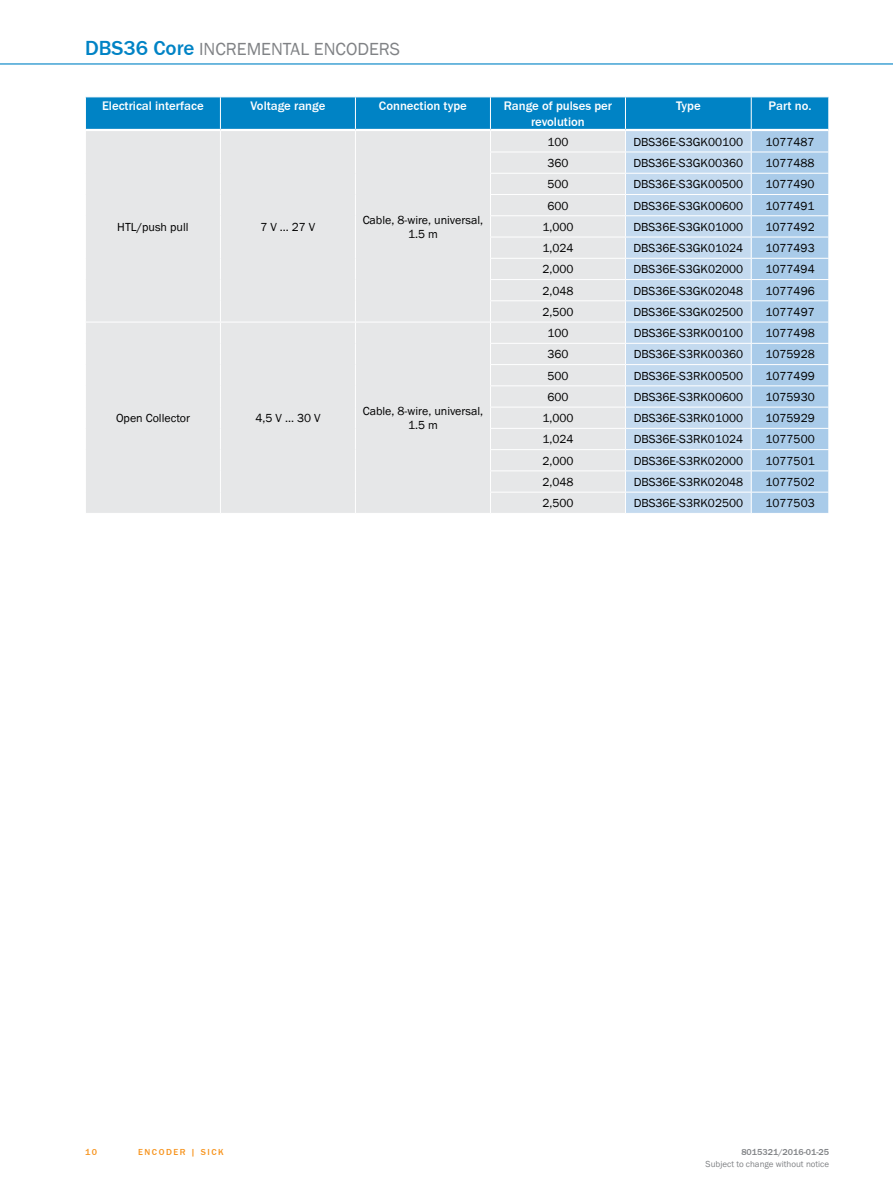
<style>
.page{position:relative;width:893px;height:1188px;background:#fff}
.page>*{position:absolute;margin:0;border:0;box-sizing:border-box;transform-origin:0 0}
.t1{font:18px "SICK Franklin";color:#808285}
.t2{font:500 12.75px/15.3px "SICK Franklin";color:#fff;text-align:center}
.t3{font:12px/14.4px "SICK Franklin";color:#000;text-align:center}
.t4{font:9px "SICK Franklin";color:#808285}
.t5{font:500 9px "SICK Franklin";color:#808285}
.t6{font:500 9px "SICK Franklin";letter-spacing:.17em;color:#f7941e}
.s1{font-weight:500;font-size:21px;color:#0083c5}
</style>
<div class="page">
<hr style="left:0;top:63px;width:893px;height:2px;background:#0083c5">
<svg style="left:85px;top:97px;width:744px;height:416px;background:#cbdbe7"></svg>
<h1 class="t1" style="left:85px;top:38px;width:316px"><span class="s1">DBS36 Core</span> I ncremental encoders</h1>
<p class="t2" style="left:102px;top:99px;width:103px">Electrical interface</p>
<p class="t2" style="left:250px;top:99px;width:76px">Voltage range</p>
<p class="t2" style="left:379px;top:99px;width:89px">Connection type</p>
<p class="t2" style="left:504px;top:99px;width:110px">Range of pulses per revolution</p>
<p class="t2" style="left:676px;top:99px;width:26px">Type</p>
<p class="t2" style="left:769px;top:99px;width:44px">Part no.</p>
<p class="t3" style="left:117px;top:220px;width:73px">HTL/push pull</p>
<p class="t3" style="left:260px;top:220px;width:56px">7 V ... 27 V</p>
<p class="t3" style="left:363px;top:213px;width:122px">Cable, 8-wire, universal,<br>1.5 m</p>
<p class="t3" style="left:116px;top:411px;width:75px">Open Collector</p>
<p class="t3" style="left:256px;top:411px;width:67px">4,5 V ... 30 V</p>
<p class="t3" style="left:363px;top:404px;width:122px">Cable, 8-wire, universal,<br>1.5 m</p>
<p class="t3" style="left:547px;top:135px;width:23px">100</p>
<p class="t3" style="left:633px;top:135px;width:111px">DBS36E-S3GK00100</p>
<p class="t3" style="left:765px;top:135px;width:51px">1077487</p>
<p class="t3" style="left:547px;top:156px;width:23px">360</p>
<p class="t3" style="left:633px;top:156px;width:111px">DBS36E-S3GK00360</p>
<p class="t3" style="left:765px;top:156px;width:51px">1077488</p>
<p class="t3" style="left:547px;top:177px;width:23px">500</p>
<p class="t3" style="left:633px;top:177px;width:111px">DBS36E-S3GK00500</p>
<p class="t3" style="left:765px;top:177px;width:51px">1077490</p>
<p class="t3" style="left:547px;top:198px;width:23px">600</p>
<p class="t3" style="left:633px;top:198px;width:111px">DBS36E-S3GK00600</p>
<p class="t3" style="left:765px;top:198px;width:51px">1077491</p>
<p class="t3" style="left:542px;top:220px;width:33px">1,000</p>
<p class="t3" style="left:633px;top:220px;width:111px">DBS36E-S3GK01000</p>
<p class="t3" style="left:765px;top:220px;width:51px">1077492</p>
<p class="t3" style="left:542px;top:241px;width:33px">1,024</p>
<p class="t3" style="left:633px;top:241px;width:111px">DBS36E-S3GK01024</p>
<p class="t3" style="left:765px;top:241px;width:51px">1077493</p>
<p class="t3" style="left:542px;top:262px;width:33px">2,000</p>
<p class="t3" style="left:633px;top:262px;width:111px">DBS36E-S3GK02000</p>
<p class="t3" style="left:765px;top:262px;width:51px">1077494</p>
<p class="t3" style="left:542px;top:284px;width:33px">2,048</p>
<p class="t3" style="left:633px;top:284px;width:111px">DBS36E-S3GK02048</p>
<p class="t3" style="left:765px;top:284px;width:51px">1077496</p>
<p class="t3" style="left:542px;top:305px;width:33px">2,500</p>
<p class="t3" style="left:633px;top:305px;width:111px">DBS36E-S3GK02500</p>
<p class="t3" style="left:765px;top:305px;width:51px">1077497</p>
<p class="t3" style="left:547px;top:326px;width:23px">100</p>
<p class="t3" style="left:634px;top:326px;width:111px">DBS36E-S3RK00100</p>
<p class="t3" style="left:765px;top:326px;width:51px">1077498</p>
<p class="t3" style="left:547px;top:347px;width:23px">360</p>
<p class="t3" style="left:634px;top:347px;width:111px">DBS36E-S3RK00360</p>
<p class="t3" style="left:765px;top:347px;width:51px">1075928</p>
<p class="t3" style="left:547px;top:369px;width:23px">500</p>
<p class="t3" style="left:634px;top:369px;width:111px">DBS36E-S3RK00500</p>
<p class="t3" style="left:765px;top:369px;width:51px">1077499</p>
<p class="t3" style="left:547px;top:390px;width:23px">600</p>
<p class="t3" style="left:634px;top:390px;width:111px">DBS36E-S3RK00600</p>
<p class="t3" style="left:765px;top:390px;width:51px">1075930</p>
<p class="t3" style="left:542px;top:411px;width:33px">1,000</p>
<p class="t3" style="left:634px;top:411px;width:111px">DBS36E-S3RK01000</p>
<p class="t3" style="left:765px;top:411px;width:51px">1075929</p>
<p class="t3" style="left:542px;top:432px;width:33px">1,024</p>
<p class="t3" style="left:634px;top:432px;width:111px">DBS36E-S3RK01024</p>
<p class="t3" style="left:765px;top:432px;width:51px">1077500</p>
<p class="t3" style="left:542px;top:454px;width:33px">2,000</p>
<p class="t3" style="left:634px;top:454px;width:111px">DBS36E-S3RK02000</p>
<p class="t3" style="left:765px;top:454px;width:51px">1077501</p>
<p class="t3" style="left:542px;top:475px;width:33px">2,048</p>
<p class="t3" style="left:634px;top:475px;width:111px">DBS36E-S3RK02048</p>
<p class="t3" style="left:765px;top:475px;width:51px">1077502</p>
<p class="t3" style="left:542px;top:496px;width:33px">2,500</p>
<p class="t3" style="left:634px;top:496px;width:111px">DBS36E-S3RK02500</p>
<p class="t3" style="left:765px;top:496px;width:51px">1077503</p>
<p class="t6" style="left:85px;top:1146px;width:14px">10</p>
<p class="t5" style="left:741px;top:1146px;width:89px">8015321/2016-01-25</p>
<p class="t6" style="left:138px;top:1146px;width:87px">Encoder | SICK</p>
<p class="t4" style="left:706px;top:1159px;width:125px">Subject to change without notice</p>
</div>
